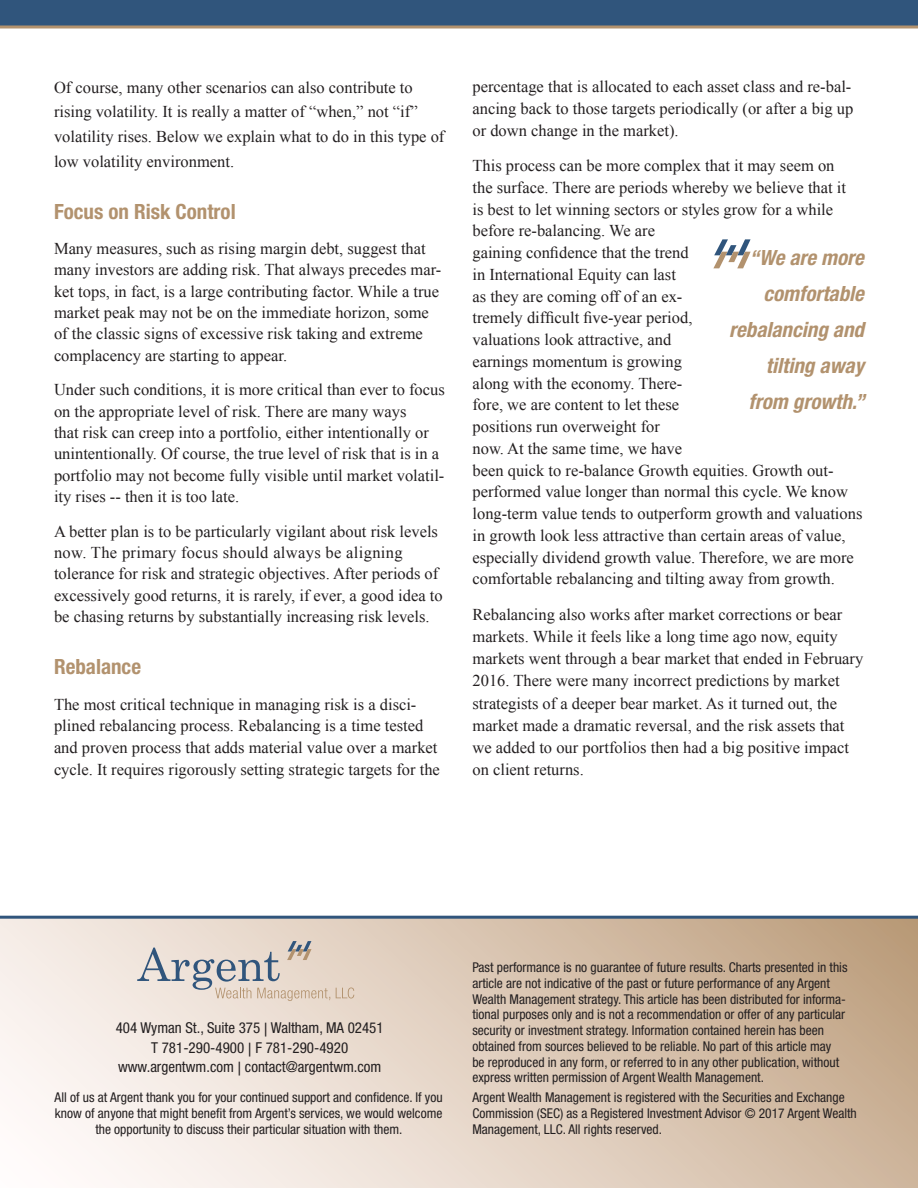
<style>
.page{position:relative;width:918px;height:1188px;background:#fff}
.page>*{position:absolute;margin:0;border:0;box-sizing:border-box;transform-origin:0 0}
.pull_quote{font:italic 700 condensed 21px/36px "Helvetica Neue";color:#b2926e;text-align:right}
.Subhead{font:700 condensed 21px "Helvetica Neue";color:#b2926e}
.Body_text{font:16.5px/21.8px "Times New Roman";color:#231f20}
.Subhead-2{font:condensed 15px "Helvetica Neue";color:#231f20}
.Chart_credit{font:condensed 13.5px/15.8px "Helvetica Neue";color:#231f20}
.Subhead-3{font:condensed 13.5px/15.8px "Helvetica Neue";color:#231f20;text-align:center}
.s1{font-family:"Gill Sans";font-stretch:normal}
</style>
<div class="page">
<svg style="left:0;top:919px;width:918px;height:269px"></svg>
<div style="left:0;top:0;width:918px;height:27px;background:#30557c"></div>
<hr style="left:0;top:25px;width:918px;height:3px;background:#b2926e">
<svg style="left:137px;top:941px;width:193px;height:60px"></svg>
<svg style="left:336px;top:988px;width:18px;height:10px"></svg>
<hr style="left:0;top:916px;width:918px;height:3px;background:#30557c">
<svg style="left:713px;top:239px;width:38px;height:29px"></svg>
<p class="Body_text" style="left:54px;top:74px;width:392px;line-height:24.8px">Of course, many other scenarios can also contribute to rising volatility. It is really a matter of “when,” not “if” volatility rises. Below we explain what to do in this type of low volatility environment.</p>
<p class="Subhead" style="left:54px;top:199px;width:183px">Focus on Risk Control</p>
<p class="Body_text" style="left:54px;top:237px;width:389px;line-height:21.3px">Many measures, such as rising margin debt, suggest that many investors are adding risk. That always precedes mar&shy;ket tops, in fact, is a large contributing factor. While a true market peak may not be on the immediate horizon, some of the classic signs of excessive risk taking and extreme complacency are starting to appear.</p>
<p class="Body_text" style="left:54px;top:379px;width:392px;line-height:21.3px">Under such conditions, it is more critical than ever to focus on the appropriate level of risk. There are many ways<br>that risk can creep into a portfolio, either intentionally or unintentionally. Of course, the true level of risk that is in a portfolio may not become fully visible until market volatil&shy;ity rises -- then it is too late.</p>
<p class="Body_text" style="left:54px;top:520px;width:390px;line-height:21.3px">A better plan is to be particularly vigilant about risk levels now. The primary focus should always be aligning tolerance for risk and strategic objectives. After periods of excessively good returns, it is rarely, if ever, a good idea to be chasing returns by substantially increasing risk levels.</p>
<p class="Subhead" style="left:54px;top:654px;width:89px">Rebalance</p>
<p class="Body_text" style="left:54px;top:693px;width:387px">The most critical technique in managing risk is a disci&shy;plined rebalancing process. Rebalancing is a time tested and proven process that adds material value over a market cycle. It requires rigorously setting strategic targets for the</p>
<p class="Body_text" style="left:472px;top:76px;width:382px">percentage that is allocated to each asset class and re-bal&shy;ancing back to those targets periodically (or after a big up or down change in the market).</p>
<p class="Body_text" style="left:472px;top:154px;width:391px">This process can be more complex that it may seem on<br>the surface. There are periods whereby we believe that it<br>is best to let winning sectors or styles grow for a while before re-balancing. We are<br>gaining confidence that the trend<br>in International Equity can last<br>as they are coming off of an ex-<br>tremely difficult five-year period,<br>valuations look attractive, and<br>earnings momentum is growing<br>along with the economy. There-<br>fore, we are content to let these<br>positions run overweight for<br>now. At the same time, we have<br>been quick to re-balance Growth equities. Growth out&shy;performed value longer than normal this cycle. We know long-term value tends to outperform growth and valuations in growth look less attractive than certain areas of value, especially dividend growth value. Therefore, we are more comfortable rebalancing and tilting away from growth.</p>
<p class="Body_text" style="left:472px;top:603px;width:392px;line-height:22.2px">Rebalancing also works after market corrections or bear markets. While it feels like a long time ago now, equity markets went through a bear market that ended in February 2016. There were many incorrect predictions by market strategists of a deeper bear market. As it turned out, the market made a dramatic reversal, and the risk assets that we added to our portfolios then had a big positive impact on client returns.</p>
<p class="pull_quote" style="left:729px;top:239px;width:137px">“We are more comfortable rebalancing and tilting away from growth.”</p>
<p class="Subhead-2" style="left:116px;top:1019px;width:269px">404 Wyman St., Suite 375 <span class="s1">|</span> Waltham, MA 02451</p>
<p class="Subhead-2" style="left:151px;top:1039px;width:199px">T 781-290-4900 <span class="s1">|</span> F 781-290-4920</p>
<p class="Subhead-2" style="left:118px;top:1058px;width:265px">www.argentwm.com <span class="s1">|</span> contact@argentwm.com</p>
<p class="Subhead-3" style="left:55px;top:1090px;width:390px">All of us at Argent thank you for your continued support and confidence. If you know of anyone that might benefit from Argent’s services, we would welcome the opportunity to discuss their particular situation with them.</p>
<p class="Chart_credit" style="left:472px;top:959px;width:377px">Past performance is no guarantee of future results. Charts presented in this article are not indicative of the past or future performance of any Argent Wealth Management strategy. This article has been distributed for informa&shy;tional purposes only and is not a recommendation or offer of any particular security or investment strategy. Information contained herein has been obtained from sources believed to be reliable. No part of this article may<br>be reproduced in any form, or referred to in any other publication, without express written permission of Argent Wealth Management.</p>
<p class="Chart_credit" style="left:472px;top:1090px;width:386px">Argent Wealth Management is registered with the Securities and Exchange<br>Commission (SEC) as a Registered Investment Advisor © 2017 Argent Wealth<br>Management, LLC. All rights reserved.</p>
</div>
